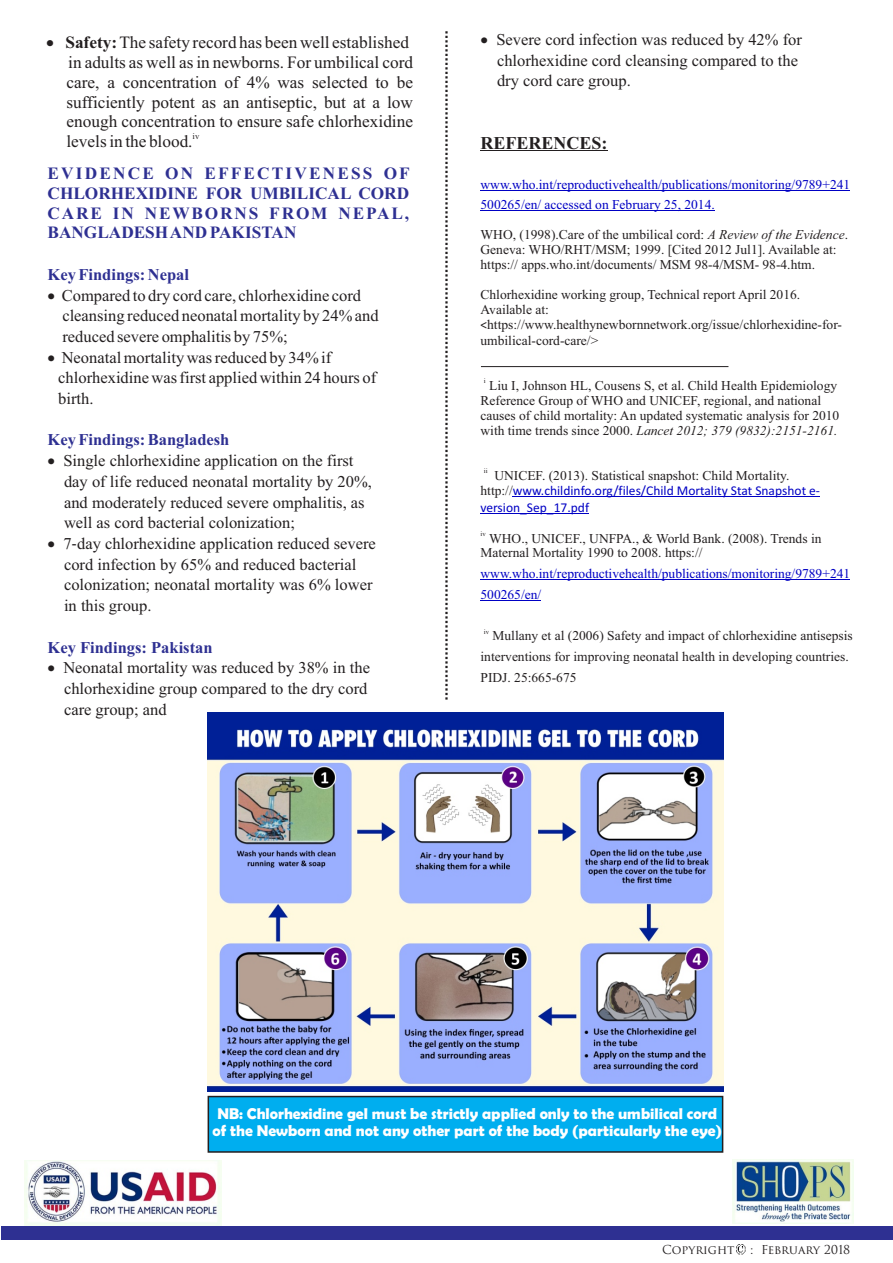
<style>
.page{position:relative;width:893px;height:1263px;background:#fff}
.page>*{position:absolute;margin:0;border:0;box-sizing:border-box;transform-origin:0 0}
.t1{font:700 18px "Times New Roman";color:#231f20}
.t2{font:17.25px/19.8px "Times New Roman";color:#231f20}
.t3{font:700 17.25px/19.8px "Times New Roman";color:#2e3092;text-align:justify}
.t4{font:16.5px/20.7px "Times New Roman";color:#231f20}
.t5{font:700 16.5px "Times New Roman";color:#2e3092}
.t6{font:700 15.75px/17.5px "Berlin Sans FB Demi";color:#fff;text-align:center}
.t7{font:13.5px/15px "Times New Roman";color:#231f20}
.t8{font:13.5px/20.1px "Times New Roman";color:#0000c4}
.t9{font:13.5px/16.5px "Calibri";color:#0000c4}
.t10{font:12px "Trajan Pro 3";color:#231f20}
.t11{font:8.7px "Times New Roman";color:#231f20}
.t12{font:6.75px "Times New Roman";color:#231f20}
.s1{font-weight:700}
.s2{font-family:"Cambria Math"}
.s3{font-style:italic}
.s4{font-family:"Calibri"}
.s5{font-family:"Times New Roman";color:#231f20}
</style>
<div class="page">
<hr style="left:480px;top:150px;width:127px;height:1px;background:#231f20">
<hr style="left:480px;top:190px;width:370px;height:1px;background:#0000c4">
<hr style="left:480px;top:210px;width:61px;height:1px;background:#0000c4">
<hr style="left:545px;top:210px;width:170px;height:1px;background:#0000c4">
<hr style="left:513px;top:497px;width:307px;height:1px;background:#0000c4">
<hr style="left:480px;top:513px;width:109px;height:1px;background:#0000c4">
<hr style="left:480px;top:579px;width:370px;height:1px;background:#0000c4">
<hr style="left:480px;top:600px;width:61px;height:1px;background:#0000c4">
<svg style="left:445px;top:31px;width:3px;height:669px"></svg>
<img style="left:25px;top:1160px;width:196px;height:65px">
<img style="left:733px;top:1160px;width:121px;height:63px">
<hr style="left:481px;top:366px;width:247px;height:1px;background:#231f20">
<div style="left:1px;top:1226px;width:891px;height:14px;background:#2e3092"></div>
<svg style="left:736px;top:1244px;width:10px;height:10px"></svg>
<img style="left:208px;top:712px;width:516px;height:379px">
<svg style="left:207px;top:1095px;width:517px;height:58px;background:#07a7e3"></svg>
<p class="t2" style="left:67px;top:34px;width:348px;text-indent:-20px">• <span class="s1">Safety:</span>The safety record has been well established in adults as well as in newborns. For umbilical cord care, a concentration of 4% was selected to be sufficiently potent as an antiseptic, but at a low enough concentration to ensure safe chlorhexidine</p>
<p class="t11" style="left:193px;top:133px;width:8px">iv</p>
<p class="t2" style="left:67px;top:133px;width:128px">levels in the blood.</p>
<p class="t3" style="left:48px;top:165px;width:364px">EVIDENCE ON EFFECTIVENESS OF CHLORHEXIDINE FOR UMBILICAL CORD CARE IN NEWBORNS FROM NEPAL, BANGLADESH AND PAKISTAN</p>
<p class="t5" style="left:48px;top:269px;width:143px">Key Findings: Nepal</p>
<p class="t4" style="left:62px;top:286px;width:318px;text-indent:-15px">• Compared to dry cord care, chlorhexidine cord cleansing reduced neonatal mortality by 24% and reduced severe omphalitis by 75%;</p>
<p class="t4" style="left:58px;top:348px;width:319px;text-indent:-11px">• Neonatal mortality was reduced by 34% if chlorhexidine was first applied within 24 hours of birth.</p>
<p class="t5" style="left:48px;top:434px;width:183px">Key Findings: Bangladesh</p>
<p class="t4" style="left:64px;top:452px;width:309px;text-indent:-16px">• Single chlorhexidine application on the first day of life reduced neonatal mortality by 20%, and moderately reduced severe omphalitis, as well as cord bacterial colonization;</p>
<p class="t4" style="left:64px;top:535px;width:313px;text-indent:-16px">• 7<span class="s2">-</span>day chlorhexidine application reduced severe cord infection by 65% and reduced bacterial colonization; neonatal mortality was 6% lower in this group.</p>
<p class="t5" style="left:48px;top:641px;width:167px">Key Findings: Pakistan</p>
<p class="t4" style="left:64px;top:659px;width:307px;text-indent:-17px">• Neonatal mortality was reduced by 38% in the chlorhexidine group compared to the dry cord care group; and</p>
<p class="t4" style="left:497px;top:31px;width:306px;text-indent:-16px">• Severe cord infection was reduced by 42% for chlorhexidine cord cleansing compared to the dry cord care group.</p>
<h1 class="t1" style="left:480px;top:136px;width:129px">REFERENCES:</h1>
<p class="t8" style="left:480px;top:176px;width:371px">www.who.int/reproductivehealth/publications/monitoring/9789+241<br>500265/en/ accessed on February 25, 2014.</p>
<p class="t7" style="left:480px;top:228px;width:369px">WHO, (1998).Care of the umbilical cord: <span class="s3">A Review of the Evidence</span>.<br>Geneva: WHO/RHT/MSM; 1999. [Cited 2012 Jul1]. Available at: https:// apps.who.int/documents/ MSM 98-4/MSM- 98-4.htm.</p>
<p class="t7" style="left:480px;top:288px;width:363px;line-height:15.5px">Chlorhexidine working group, Technical report April 2016.<br>Available at: <span class="s4">&lt;</span>https://www.healthynewbornnetwork.org/issue/chlorhexidine-for&shy;umbilical-cord-care/&gt;</p>
<p class="t12" style="left:484px;top:378px;width:3px">i</p>
<p class="t7" style="left:480px;top:379px;width:360px;text-indent:9px">Liu I, Johnson HL, Cousens S, et al. Child Health Epidemiology Reference Group of WHO and UNICEF, regional, and national causes of child mortality: An updated systematic analysis for 2010 with time trends since 2000. <span class="s3">Lancet 2012; 379 (9832):2151-2161.</span></p>
<p class="t12" style="left:484px;top:468px;width:5px">ii</p>
<p class="t7" style="left:494px;top:469px;width:297px">UNICEF. (2013). Statistical snapshot: Child Mortality.</p>
<p class="t9" style="left:480px;top:484px;width:341px"><span class="s5">http://</span>www.childinfo.org/files/Child Mortality Stat Snapshot e&shy;version_Sep_17.pdf</p>
<p class="t12" style="left:480px;top:531px;width:7px">iv</p>
<p class="t7" style="left:480px;top:532px;width:342px;text-indent:9px">WHO., UNICEF., UNFPA., &amp; World Bank. (2008). Trends in<br>Maternal Mortality 1990 to 2008. https://</p>
<p class="t8" style="left:480px;top:565px;width:371px;line-height:20.7px">www.who.int/reproductivehealth/publications/monitoring/9789+241<br>500265/en/</p>
<p class="t12" style="left:484px;top:629px;width:7px">iv</p>
<p class="t7" style="left:480px;top:627px;width:374px;line-height:20.7px;text-indent:12px">Mullany et al (2006) Safety and impact of chlorhexidine antisepsis interventions for improving neonatal health in developing countries.<br>PIDJ. 25:665‐675</p>
<p class="t6" style="left:212px;top:1104px;width:511px">NB: Chlorhexidine gel must be strictly applied only to the umbilical cord of the Newborn and not any other part of the body (particularly the eye)</p>
<p class="t10" style="left:662px;top:1245px;width:74px">Copyright</p>
<p class="t10" style="left:750px;top:1245px;width:102px">: February 2018</p>
</div>
